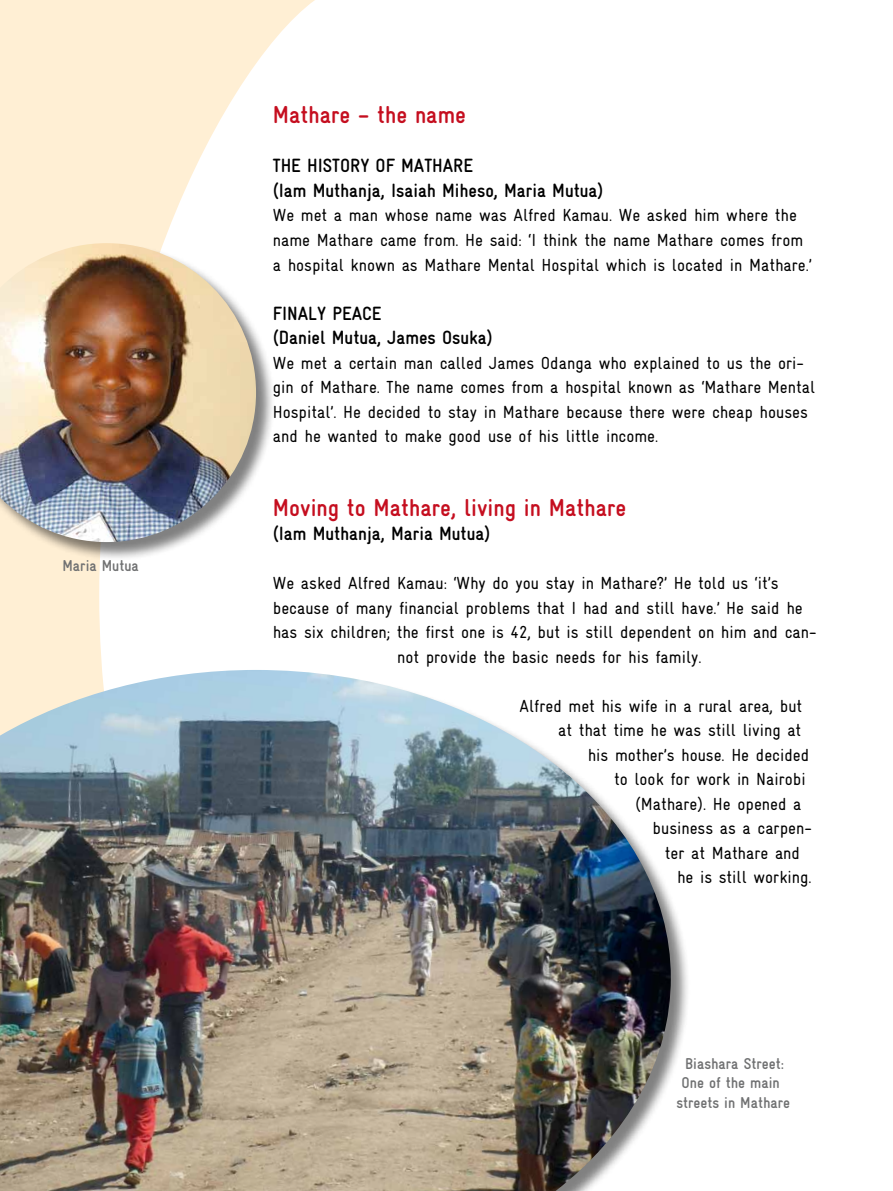
<style>
.page{position:relative;width:893px;height:1191px;background:#fff}
.page>*{position:absolute;margin:0;border:0;box-sizing:border-box;transform-origin:0 0}
.t1{font:700 24.5px "Gravur Underline";color:#c50e1f}
.t2{font:700 19.25px/24.5px "Gravur Underline";color:#000}
.t3{font:17.5px/24.5px "Gravur Underline";color:#000}
.t4{font:700 15.75px/19.2px "Gravur Underline";color:#707172;text-align:center}
</style>
<div class="page">
<svg style="left:0;top:0;width:315px;height:670px;fill:#ffefd4"></svg>
<div style="left:0;top:670px;width:690px;height:521px;background:#000;opacity:.5"></div>
<img style="left:0;top:670px;width:671px;height:521px">
<div style="left:0;top:243px;width:276px;height:319px;background:#000;opacity:.5"></div>
<img style="left:0;top:243px;width:256px;height:299px">
<p class="t4" style="left:62px;top:556px;width:78px">Maria Mutua</p>
<h1 class="t1" style="left:273px;top:101px;width:195px">Mathare – the name</h1>
<p class="t2" style="left:273px;top:154px;width:332px">THE HISTORY OF MATHARE<br>(Iam Muthanja, Isaiah Miheso, Maria Mutua)</p>
<p class="t3" style="left:273px;top:203px;width:540px">We met a man whose name was Alfred Kamau. We asked him where the name Mathare came from. He said: ‘I think the name Mathare comes from a hospital known as Mathare Mental Hospital which is located in Mathare.’</p>
<p class="t2" style="left:273px;top:301px;width:36px">Fi naly</p>
<p class="t2" style="left:273px;top:301px;width:222px;text-indent:60px">PEACE<br>(Daniel Mutua, James Osuka)</p>
<p class="t3" style="left:273px;top:350px;width:544px">We met a certain man called James Odanga who explained to us the ori&shy;gin of Mathare. The name comes from a hospital known as ‘Mathare Mental Hospital’. He decided to stay in Mathare because there were cheap houses and he wanted to make good use of his little income.</p>
<h1 class="t1" style="left:273px;top:493px;width:355px">Moving to Mathare, living in Mathare</h1>
<p class="t2" style="left:273px;top:521px;width:219px">(Iam Muthanja, Maria Mutua)</p>
<p class="t3" style="left:273px;top:571px;width:507px">We asked Alfred Kamau: ‘Why do you stay in Mathare?’ He told us ‘it’s</p>
<p class="t3" style="left:273px;top:595px;width:531px">because of many financial problems that I had and still have.’ He said he</p>
<p class="t3" style="left:273px;top:620px;width:545px">has six children; the first one is 42, but is still dependent on him and can-</p>
<p class="t3" style="left:397px;top:644px;width:306px">not provide the basic needs for his family.</p>
<p class="t3" style="left:520px;top:693px;width:284px">Alfred met his wife in a rural area, but</p>
<p class="t3" style="left:558px;top:718px;width:245px">at that time he was still living at</p>
<p class="t3" style="left:588px;top:742px;width:223px">his mother’s house. He decided</p>
<p class="t3" style="left:614px;top:767px;width:193px">to look for work in Nairobi</p>
<p class="t3" style="left:635px;top:791px;width:168px">(Mathare). He opened a</p>
<p class="t3" style="left:653px;top:816px;width:161px">business as a carpen-</p>
<p class="t3" style="left:665px;top:840px;width:137px">ter at Mathare and</p>
<p class="t3" style="left:677px;top:865px;width:136px">he is still working.</p>
<p class="t4" style="left:676px;top:1054px;width:115px">Biashara Street:<br>One of the main streets in Mathare</p>
</div>
